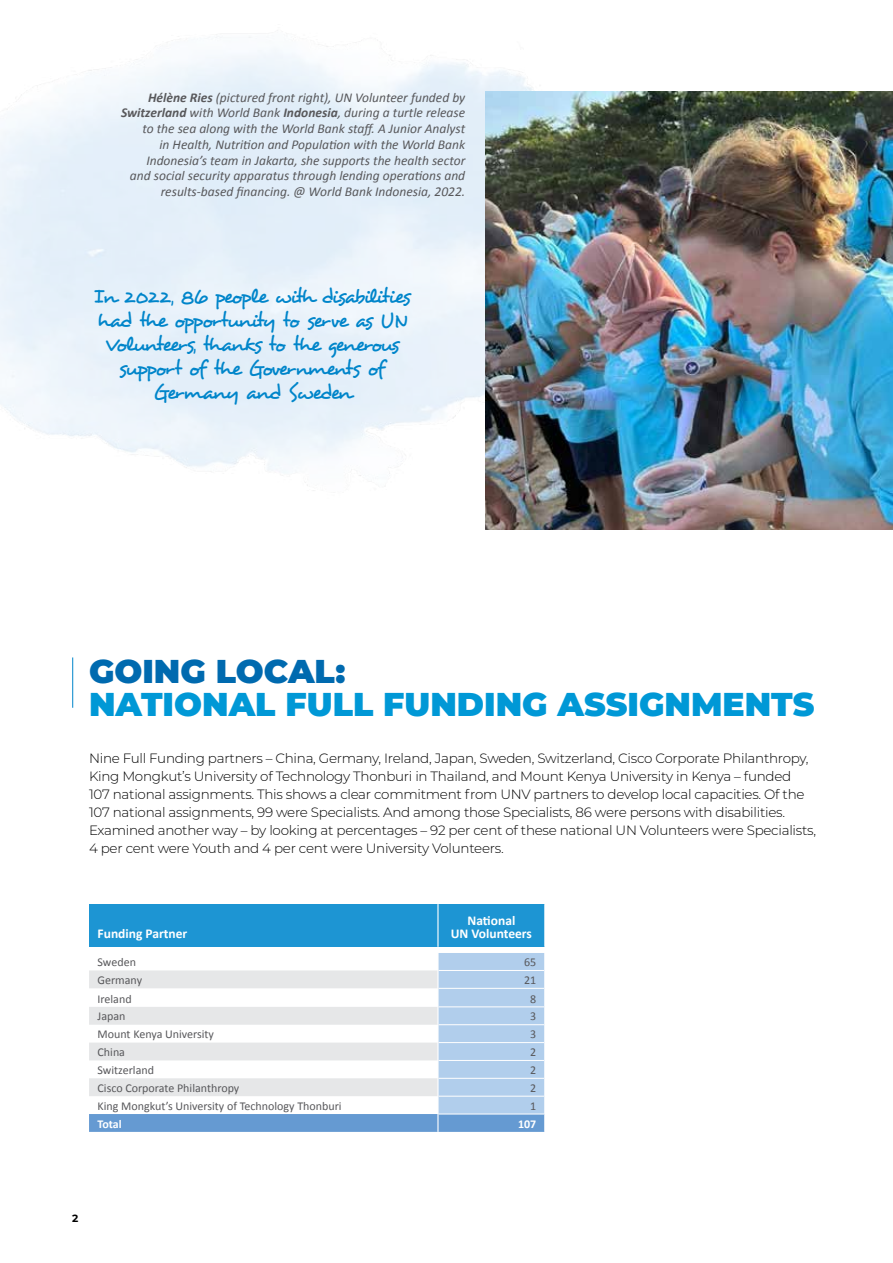
<style>
.page{position:relative;width:893px;height:1263px;background:#fff}
.page>*{position:absolute;margin:0;border:0;box-sizing:border-box;transform-origin:0 0}
.t1{font:900 33px "Montserrat";color:#0098d6}
.t2{font:900 33px "Montserrat";color:#006aaf}
.t3{font:21px/24px "Desyrel";letter-spacing:-.075em;color:#0085ca;text-align:center}
.t4{font:300 13.5px/18px "Montserrat";letter-spacing:-.02em;color:#000}
.t5{font:italic 13.5px/15.8px "Calibri";color:#58585b;text-align:right}
.t6{font:700 13.5px/13.5px "Calibri";color:#fff;text-align:center}
.t7{font:12px "Calibri";color:#58585b}
.t8{font:700 12px "Calibri";color:#fff}
.t9{font:700 10.5px "Montserrat";color:#000}
.s1{font-weight:700}
</style>
<div class="page">
<img style="left:0;top:34px;width:533px;height:467px">
<hr style="left:72px;top:657px;width:1px;height:51px;background:#0085ca">
<img style="left:486px;top:91px;width:407px;height:438px">
<div style="left:89px;top:904px;width:349px;height:42px;background:#1d95d3"></div>
<div style="left:438px;top:904px;width:107px;height:42px;background:#1d95d3"></div>
<hr style="left:437px;top:904px;width:2px;height:42px;background:#fff">
<hr style="left:544px;top:904px;width:1px;height:42px;background:#fff">
<svg style="left:89px;top:946px;width:456px;height:186px"></svg>
<p class="t5" style="left:121px;top:89px;width:346px"><span class="s1">Hélène Ries</span> (pictured front right), UN Volunteer funded by <span class="s1">Switzerland</span> with World Bank <span class="s1">Indonesia</span>, during a turtle release to the sea along with the World Bank staff. A Junior Analyst<br>in Health, Nutrition and Population with the World Bank Indonesia’s team in Jakarta, she supports the health sector<br>and social security apparatus through lending operations and results-based financing. @ World Bank Indonesia, 2022.</p>
<h2 class="t3" style="left:94px;top:285px;width:318px">In 2022, 86 people with disabilities had the opportunity to serve as UN<br>Volunteers, thanks to the generous support of the Governments of<br>Germany and Sweden</h2>
<h1 class="t2" style="left:89px;top:646px;width:258px">GOING LOCAL:</h1>
<h1 class="t1" style="left:89px;top:679px;width:727px">NATIONAL FULL FUNDING ASSIGNMENTS</h1>
<p class="t4" style="left:89px;top:749px;width:728px">Nine Full Funding partners – China, Germany, Ireland, Japan, Sweden, Switzerland, Cisco Corporate Philanthropy, King Mongkut’s University of Technology Thonburi in Thailand, and Mount Kenya University in Kenya – funded<br>107 national assignments. This shows a clear commitment from UNV partners to develop local capacities. Of the 107 national assignments, 99 were Specialists. And among those Specialists, 86 were persons with disabilities.<br>Examined another way – by looking at percentages – 92 per cent of these national UN Volunteers were Specialists, 4 per cent were Youth and 4 per cent were University Volunteers.</p>
<p class="t6" style="left:98px;top:926px;width:91px">Funding Partner</p>
<p class="t6" style="left:451px;top:913px;width:83px">National<br>UN Volunteers</p>
<p class="t7" style="left:98px;top:955px;width:40px">Sweden</p>
<p class="t7" style="left:524px;top:955px;width:14px">65</p>
<p class="t7" style="left:98px;top:973px;width:46px">Germany</p>
<p class="t7" style="left:524px;top:973px;width:14px">21</p>
<p class="t7" style="left:98px;top:991px;width:36px">Ireland</p>
<p class="t7" style="left:530px;top:991px;width:8px">8</p>
<p class="t7" style="left:98px;top:1009px;width:29px">Japan</p>
<p class="t7" style="left:530px;top:1009px;width:8px">3</p>
<p class="t7" style="left:98px;top:1027px;width:118px">Mount Kenya University</p>
<p class="t7" style="left:530px;top:1027px;width:8px">3</p>
<p class="t7" style="left:98px;top:1045px;width:29px">China</p>
<p class="t7" style="left:530px;top:1045px;width:8px">2</p>
<p class="t7" style="left:98px;top:1062px;width:58px">Switzerland</p>
<p class="t7" style="left:530px;top:1062px;width:8px">2</p>
<p class="t7" style="left:98px;top:1080px;width:143px">Cisco Corporate Philanthropy</p>
<p class="t7" style="left:530px;top:1080px;width:8px">2</p>
<p class="t7" style="left:98px;top:1098px;width:246px">King Mongkut’s University of Technology Thonburi</p>
<p class="t7" style="left:530px;top:1098px;width:8px">1</p>
<p class="t8" style="left:98px;top:1116px;width:26px">Total</p>
<p class="t8" style="left:518px;top:1116px;width:20px">107</p>
<p class="t9" style="left:72px;top:1211px;width:8px">2</p>
</div>
